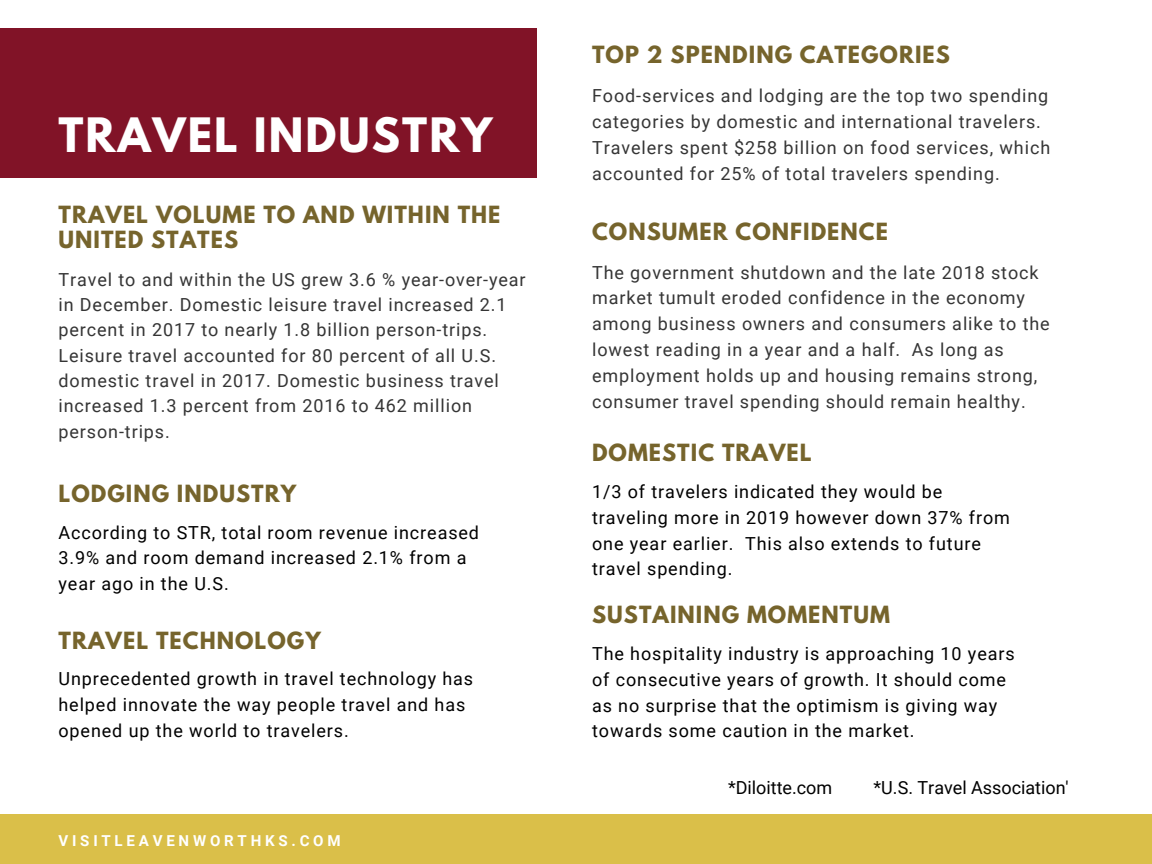
<style>
.page{position:relative;width:1152px;height:864px;background:#fff}
.page>*{position:absolute;margin:0;border:0;box-sizing:border-box;transform-origin:0 0}
.t1{font:700 42px "League Spartan";letter-spacing:.05em;color:#fff}
.t2{font:700 21px/25.3px "League Spartan";letter-spacing:.05em;color:#76642c}
.t3{font:18px/25.8px "Roboto";letter-spacing:.05em;color:#353535}
.t4{font:18px/25.7px "Roboto";letter-spacing:.05em;color:#000}
.t5{font:18px "Roboto";color:#000}
.t6{font:700 15.15px "Roboto";letter-spacing:.25em;color:#fff}
</style>
<div class="page">
<div style="left:0;top:814px;width:1152px;height:50px;background:#dabf49"></div>
<div style="left:0;top:29px;width:537px;height:148px;background:#811327"></div>
<h1 class="t1" style="left:58px;top:114px;width:435px">TRAVEL INDUSTRY</h1>
<p class="t2" style="left:58px;top:205px;width:443px">TRAVEL VOLUME TO AND WITHIN THE<br>UNITED STATES</p>
<p class="t3" style="left:58px;top:267px;width:469px;line-height:25.3px">Travel to and within the US grew 3.6 % year-over-year in December. Domestic leisure travel increased 2.1 percent in 2017 to nearly 1.8 billion person-trips.<br>Leisure travel accounted for 80 percent of all U.S. domestic travel in 2017. Domestic business travel increased 1.3 percent from 2016 to 462 million person-trips.</p>
<p class="t2" style="left:58px;top:484px;width:239px">LODGING INDUSTRY</p>
<p class="t4" style="left:58px;top:520px;width:422px">According to STR, total room revenue increased<br>3.9% and room demand increased 2.1% from a year ago in the U.S.</p>
<p class="t2" style="left:58px;top:630px;width:264px">TRAVEL TECHNOLOGY</p>
<p class="t4" style="left:58px;top:666px;width:416px">Unprecedented growth in travel technology has helped innovate the way people travel and has opened up the world to travelers.</p>
<p class="t6" style="left:58px;top:832px;width:284px">VISITLEAVENWORTHKS.COM</p>
<p class="t2" style="left:592px;top:45px;width:359px">TOP 2 SPENDING CATEGORIES</p>
<p class="t3" style="left:592px;top:83px;width:460px">Food-services and lodging are the top two spending categories by domestic and international travelers.<br>Travelers spent $258 billion on food services, which accounted for 25% of total travelers spending.</p>
<p class="t2" style="left:592px;top:221px;width:297px">CONSUMER CONFIDENCE</p>
<p class="t3" style="left:592px;top:259px;width:459px">The government shutdown and the late 2018 stock market tumult eroded confidence in the economy among business owners and consumers alike to the lowest reading in a year and a half. As long as employment holds up and housing remains strong, consumer travel spending should remain healthy.</p>
<p class="t2" style="left:592px;top:443px;width:221px">DOMESTIC TRAVEL</p>
<p class="t4" style="left:592px;top:479px;width:419px">1/3 of travelers indicated they would be traveling more in 2019 however down 37% from one year earlier. This also extends to future travel spending.</p>
<p class="t2" style="left:592px;top:605px;width:299px">SUSTAINING MOMENTUM</p>
<p class="t4" style="left:592px;top:641px;width:424px">The hospitality industry is approaching 10 years of consecutive years of growth. It should come as no surprise that the optimism is giving way towards some caution in the market.</p>
<p class="t5" style="left:728px;top:777px;width:106px">*Diloitte.com</p>
<p class="t5" style="left:874px;top:777px;width:197px">*U.S. Travel Association'</p>
</div>
